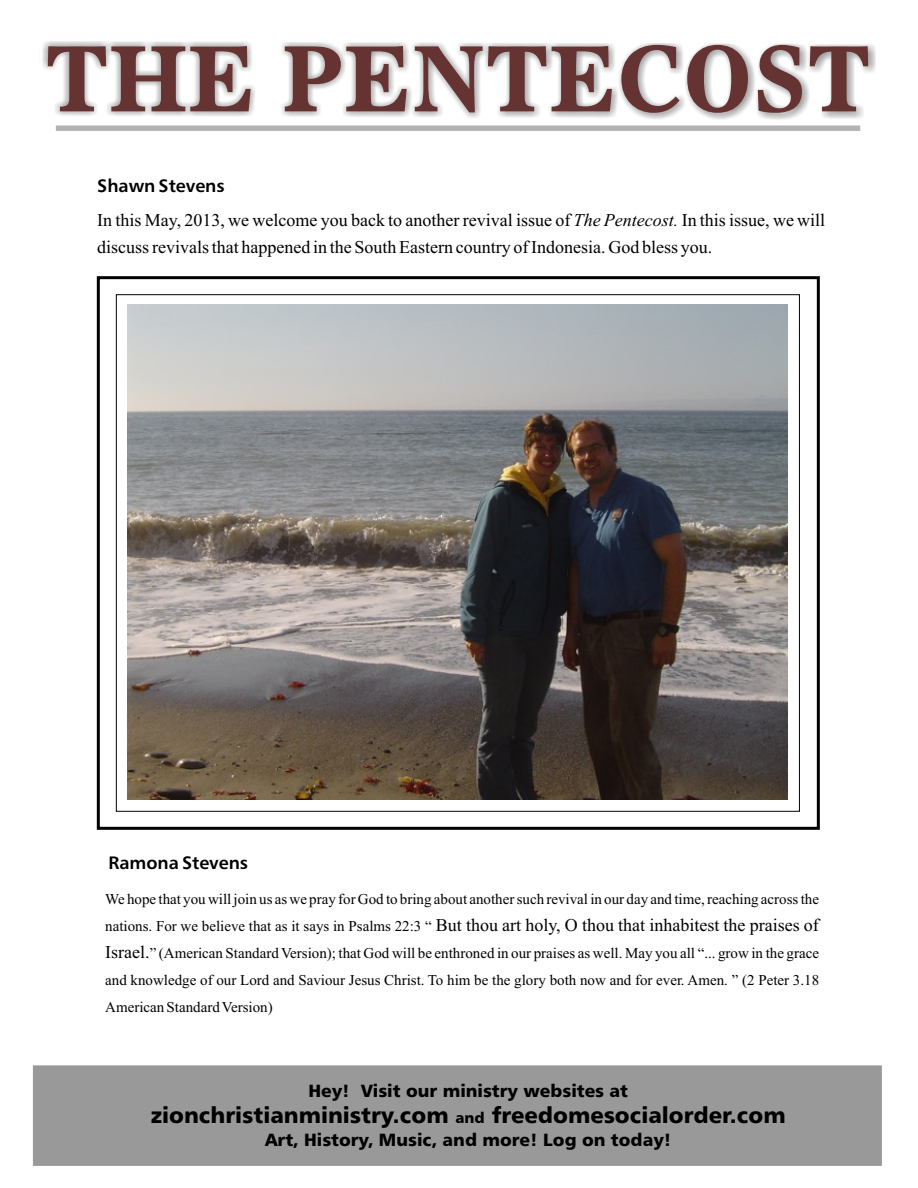
<style>
.page{position:relative;width:918px;height:1188px;background:#fff}
.page>*{position:absolute;margin:0;border:0;box-sizing:border-box;transform-origin:0 0}
.t1{font:88.8px "Dutch 811 BT Bold D";color:#633}
.t2{font:22.35px "Humanist 777 BT Black B";color:#000}
.t3{font:18px/27px "Times New Roman";color:#000}
.t4{font:18px "Humanist 777 BT Bold B";color:#000}
.t5{font:17.7px "Humanist 777 BT Black B";color:#000}
.t6{font:15px/27px "Times New Roman";color:#000;text-align:justify}
.s1{font-style:italic}
.s2{font-size:15px}
.s3{font-size:18px}
</style>
<div class="page">
<div style="left:33px;top:1065px;width:849px;height:101px;background:#999"></div>
<svg style="left:55px;top:125px;width:806px;height:6px;background:#b9b9b9"></svg>
<svg style="left:42px;top:41px;width:834px;height:79px"></svg>
<img style="left:127px;top:305px;width:660px;height:495px">
<div style="left:97px;top:276px;width:723px;height:554px;border:3px solid #000"></div>
<h1 class="t1" style="left:45px;top:44px;width:828px">THE PENTECOST</h1>
<p class="t4" style="left:97px;top:178px;width:129px">Shawn Stevens</p>
<p class="t3" style="left:97px;top:208px;width:729px">In this May, 2013, we welcome you back to another revival issue of <span class="s1">The Pentecost.</span> In this issue, we will discuss revivals that happened in the South Eastern country of Indonesia. God bless you.</p>
<p class="t4" style="left:108px;top:855px;width:141px">Ramona Stevens</p>
<p class="t6" style="left:105px;top:887px;width:715px">We hope that you will join us as we pray for God to bring about another such revival in our day and time, reaching across the</p>
<p class="t3" style="left:105px;top:913px;width:715px"><span class="s2">nations. For we believe that as it says in Psalms 22:3 “</span> But thou art holy, O thou that inhabitest the praises of</p>
<p class="t6" style="left:105px;top:941px;width:715px"><span class="s3">Israel.</span>” (American Standard Version); that God will be enthroned in our praises as well. May you all “... grow in the grace and knowledge of our Lord and Saviour Jesus Christ. To him be the glory both now and for ever. Amen. ” (2 Peter 3.18<br>American Standard Version)</p>
<p class="t5" style="left:308px;top:1083px;width:321px">Hey! Visit our ministry websites at</p>
<h2 class="t2" style="left:151px;top:1106px;width:636px">zionchristianministry.com <span class="s2">and</span> freedomesocialorder.com</h2>
<p class="t5" style="left:265px;top:1132px;width:408px">Art, History, Music, and more! Log on today!</p>
</div>
